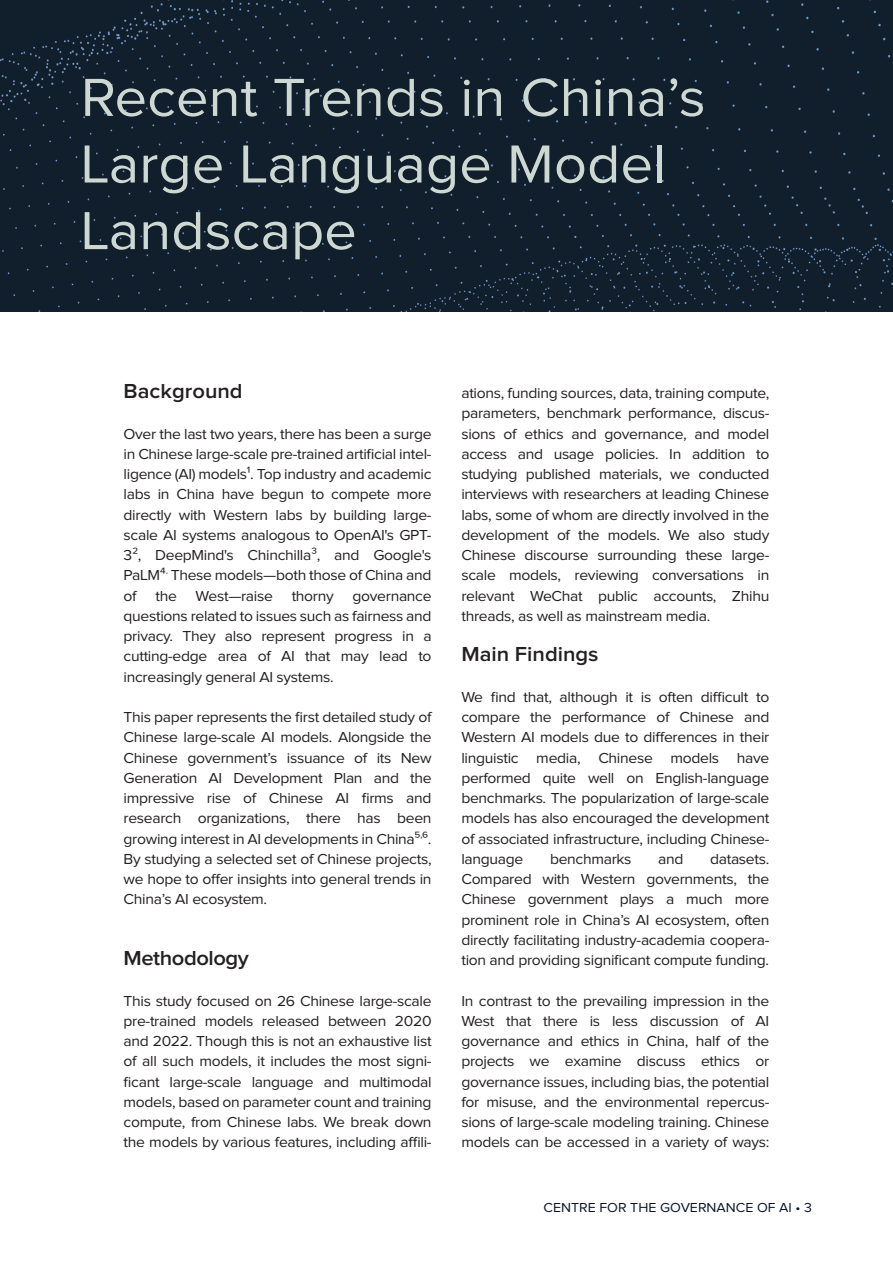
<style>
.page{position:relative;width:893px;height:1263px;background:#fff}
.page>*{position:absolute;margin:0;border:0;box-sizing:border-box;transform-origin:0 0}
.t1{font:55.5px/66.6px "Proxima Nova";color:#ced8d3;scale:1.05 1}
.t2{font:600 21px "Proxima Nova";color:#231f20;scale:1.05 1}
.t3{font:600 21px "Proxima Nova";letter-spacing:-.02em;color:#231f20;scale:1.05 1}
.t4{font:15px/20.2px "Proxima Nova";letter-spacing:-.02em;color:#231f20;text-align:justify;scale:1.05 1}
.t5{font:13.5px "Proxima Nova";color:#0a1428;scale:1.05 1}
</style>
<div class="page">
<div style="left:0;top:0;width:893px;height:311px;background:#111e2b"></div>
<h1 class="t1" style="left:81px;top:67px;width:597px">Recent Trends in China’s<br>Large Language Model<br>Landscape</h1>
<h2 class="t2" style="left:124px;top:381px;width:115px">Background</h2>
<p class="t4" style="left:124px;top:424px;width:295px">Over the last two years, there has been a surge in Chinese large-scale pre-trained artificial intel&shy;ligence (AI) models¹. Top industry and academic labs in China have begun to compete more directly with Western labs by building large&shy;scale AI systems analogous to OpenAI's GPT-3², DeepMind's Chinchilla³, and Google's PaLM⁴. These models—both those of China and of the West—raise thorny governance questions related to issues such as fairness and privacy. They also represent progress in a cutting-edge area of AI that may lead to increasingly general AI systems.</p>
<p class="t4" style="left:124px;top:708px;width:295px">This paper represents the first detailed study of Chinese large-scale AI models. Alongside the Chinese government’s issuance of its New Generation AI Development Plan and the impressive rise of Chinese AI firms and research organizations, there has been growing interest in AI developments in China⁵,⁶.<br>By studying a selected set of Chinese projects, we hope to offer insights into general trends in China’s AI ecosystem.</p>
<h2 class="t3" style="left:124px;top:948px;width:121px">Methodology</h2>
<p class="t4" style="left:124px;top:991px;width:295px">This study focused on 26 Chinese large-scale pre-trained models released between 2020 and 2022. Though this is not an exhaustive list of all such models, it includes the most signi&shy;ficant large-scale language and multimodal models, based on parameter count and training compute, from Chinese labs. We break down the models by various features, including affili-</p>
<p class="t4" style="left:461px;top:384px;width:295px">ations, funding sources, data, training compute, parameters, benchmark performance, discus&shy;sions of ethics and governance, and model access and usage policies. In addition to studying published materials, we conducted interviews with researchers at leading Chinese labs, some of whom are directly involved in the development of the models. We also study Chinese discourse surrounding these large&shy;scale models, reviewing conversations in relevant WeChat public accounts, Zhihu threads, as well as mainstream media.</p>
<h2 class="t2" style="left:461px;top:645px;width:132px">Main Findings</h2>
<p class="t4" style="left:461px;top:687px;width:295px">We find that, although it is often difficult to compare the performance of Chinese and Western AI models due to differences in their linguistic media, Chinese models have performed quite well on English-language benchmarks. The popularization of large-scale models has also encouraged the development of associated infrastructure, including Chinese&shy;language</p>
<p class="t4" style="left:461px;top:849px;width:295px;text-indent:249px">datasets.<br>Compared with Western governments, the Chinese government plays a much more prominent role in China’s AI ecosystem, often directly facilitating industry-academia coopera&shy;tion and providing significant compute funding.</p>
<p class="t4" style="left:461px;top:991px;width:295px">In contrast to the prevailing impression in the West that there is less discussion of AI governance and ethics in China, half of the projects we examine discuss ethics or governance issues, including bias, the potential for misuse, and the environmental repercus&shy;sions of large-scale modeling training. Chinese models can be accessed in a variety of ways:</p>
<p class="t4" style="left:550px;top:849px;width:79px">benchmarks</p>
<p class="t4" style="left:658px;top:849px;width:26px">and</p>
<p class="t5" style="left:544px;top:1202px;width:257px">CENTRE FOR THE GOVERNANCE OF AI • 3</p>
</div>
